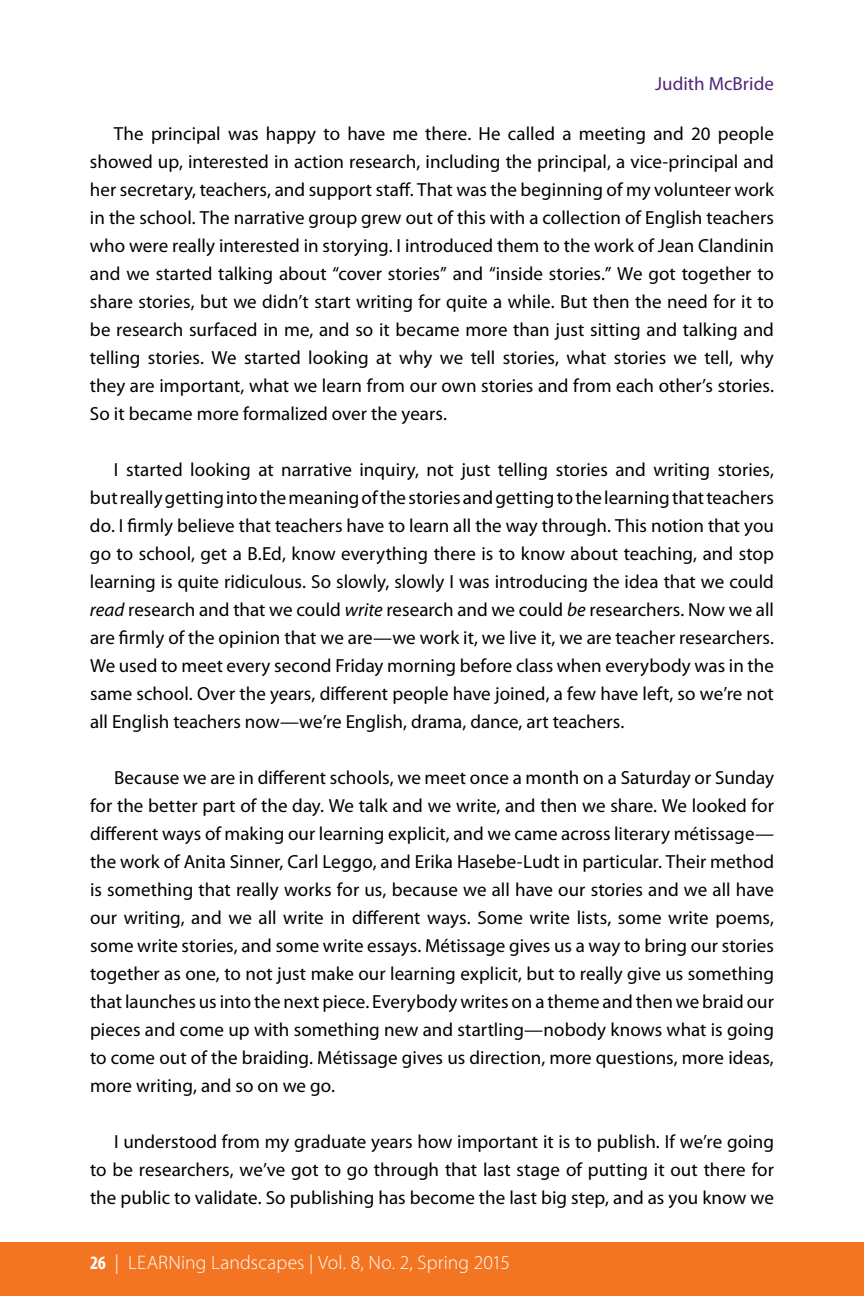
<style>
.page{position:relative;width:864px;height:1296px;background:#fff}
.page>*{position:absolute;margin:0;border:0;box-sizing:border-box;transform-origin:0 0}
.t1{font:300 19.6px "Myriad Pro";letter-spacing:.01em;color:#fff}
.t2{font:19px/28px "Myriad Pro";color:#000;text-align:justify}
.t3{font:19px "Myriad Pro";letter-spacing:.005em;color:#532479}
.s1{font-style:italic}
.s2{font-weight:700;font-stretch:condensed;font-size:19px}
</style>
<div class="page">
<div style="left:0;top:1242px;width:864px;height:54px;background:#f47521"></div>
<p class="t3" style="left:655px;top:73px;width:120px">Judith McBride</p>
<p class="t2" style="left:90px;top:120px;width:686px;text-indent:24px">The principal was happy to have me there. He called a meeting and 20 people showed up, interested in action research, including the principal, a vice-principal and her secretary, teachers, and support staff. That was the beginning of my volunteer work in the school. The narrative group grew out of this with a collection of English teachers who were really interested in storying. I introduced them to the work of Jean Clandinin and we started talking about “cover stories” and “inside stories.” We got together to share stories, but we didn’t start writing for quite a while. But then the need for it to be research surfaced in me, and so it became more than just sitting and talking and telling stories. We started looking at why we tell stories, what stories we tell, why they are important, what we learn from our own stories and from each other’s stories.<br>So it became more formalized over the years.</p>
<p class="t2" style="left:90px;top:456px;width:686px;text-indent:24px">I started looking at narrative inquiry, not just telling stories and writing stories, butreally getting into the meaning of the stories and getting to the learning that teachers do. I firmly believe that teachers have to learn all the way through. This notion that you go to school, get a B.Ed, know everything there is to know about teaching, and stop learning is quite ridiculous. So slowly, slowly I was introducing the idea that we could <span class="s1">read</span> research and that we could <span class="s1">write</span> research and we could <span class="s1">be</span> researchers. Now we all are firmly of the opinion that we are—we work it, we live it, we are teacher researchers.<br>We used to meet every second Friday morning before class when everybody was in the same school. Over the years, different people have joined, a few have left, so we’re not all English teachers now—we’re English, drama, dance, art teachers.</p>
<p class="t2" style="left:90px;top:764px;width:686px;text-indent:24px">Because we are in different schools, we meet once a month on a Saturday or Sunday for the better part of the day. We talk and we write, and then we share. We looked for different ways of making our learning explicit, and we came across literary métissage— the work of Anita Sinner, Carl Leggo, and Erika Hasebe-Ludt in particular. Their method is something that really works for us, because we all have our stories and we all have our writing, and we all write in different ways. Some write lists, some write poems, some write stories, and some write essays. Métissage gives us a way to bring our stories together as one, to not just make our learning explicit, but to really give us something that launches us into the next piece. Everybody writes on a theme and then we braid our pieces and come up with something new and startling—nobody knows what is going to come out of the braiding. Métissage gives us direction, more questions, more ideas, more writing, and so on we go.</p>
<p class="t2" style="left:90px;top:1128px;width:686px;text-indent:24px">I understood from my graduate years how important it is to publish. If we’re going to be researchers, we’ve got to go through that last stage of putting it out there for the public to validate. So publishing has become the last big step, and as you know we</p>
<p class="t1" style="left:90px;top:1252px;width:422px"><span class="s2">26</span> | LEARNing Landscapes | Vol. 8, No. 2, Spring 2015</p>
</div>
